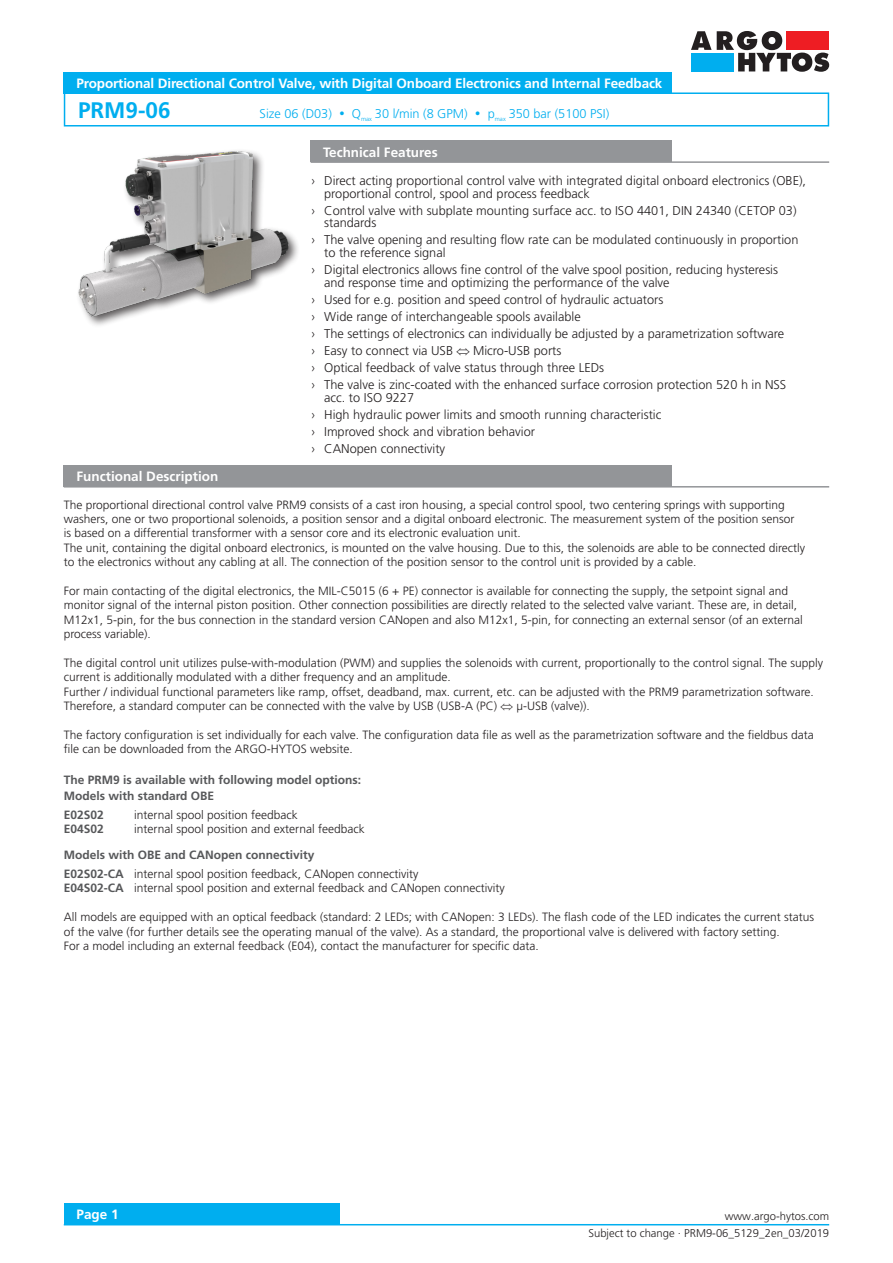
<style>
.page{position:relative;width:893px;height:1263px;background:#fff}
.page>*{position:absolute;margin:0;border:0;box-sizing:border-box;transform-origin:0 0}
._01_Headline_blue{font:700 22.5px "Frutiger LT Pro";color:#00aeef}
._03_Headline_white{font:700 13.5px "Frutiger LT Pro";letter-spacing:-.01em;color:#fff}
.t1{font:300 12.75px/12.8px "Frutiger LT Pro";color:#231f20}
._02_Headline_small_b{font:300 12.75px "Frutiger LT Pro";color:#00aeef}
._06_Text{font:300 12px/14.4px "Frutiger LT Pro";color:#231f20}
._05_Subline_Copytext{font:700 12px "Frutiger LT Pro";color:#57585a}
._06_Text-2{font:700 12px "Frutiger LT Pro";color:#57585a}
.t2{font:300 11.25px "Frutiger LT Pro";color:#231f20}
.s1{font-weight:700;color:#57585a}
</style>
<div class="page">
<div style="left:64px;top:92px;width:765px;height:34px;border:2px solid #00aeef"></div>
<img style="left:78px;top:150px;width:220px;height:174px">
<svg style="left:691px;top:31px;width:138px;height:41px"></svg>
<hr style="left:64px;top:1224px;width:765px;height:1px;background:#00aeef">
<div style="left:64px;top:1203px;width:276px;height:22px;background:#00aeef"></div>
<div style="left:64px;top:72px;width:608px;height:22px;background:#00aeef"></div>
<div style="left:310px;top:141px;width:362px;height:21px;background:#939598"></div>
<hr style="left:311px;top:161px;width:518px;height:2px;background:#939598">
<div style="left:64px;top:465px;width:608px;height:22px;background:#939598"></div>
<hr style="left:64px;top:486px;width:765px;height:1px;background:#939598">
<p class="_03_Headline_white" style="left:77px;top:75px;width:587px">Proportional Directional Control Valve, with Digital Onboard Electronics and Internal Feedback</p>
<p class="_01_Headline_blue" style="left:78px;top:97px;width:94px">PRM9-06</p>
<p class="_02_Headline_small_b" style="left:260px;top:106px;width:351px">Size 06 (D03) • Q<sub>max</sub> 30 l/min (8 GPM) • p<sub>max</sub> 350 bar (5100 PSI)</p>
<p class="_03_Headline_white" style="left:323px;top:144px;width:116px">Technical Features</p>
<p class="_03_Headline_white" style="left:77px;top:469px;width:143px">Functional Description</p>
<p class="t1" style="left:324px;top:174px;width:483px;text-indent:-13px">› Direct acting proportional control valve with integrated digital onboard electronics (OBE), proportional control, spool and process feedback</p>
<p class="t1" style="left:324px;top:204px;width:474px;text-indent:-13px">› Control valve with subplate mounting surface acc. to ISO 4401, DIN 24340 (CETOP 03) standards</p>
<p class="t1" style="left:324px;top:234px;width:476px;text-indent:-13px">› The valve opening and resulting flow rate can be modulated continuously in proportion to the reference signal</p>
<p class="t1" style="left:324px;top:264px;width:455px;text-indent:-13px">› Digital electronics allows fine control of the valve spool position, reducing hysteresis and response time and optimizing the performance of the valve</p>
<p class="t1" style="left:311px;top:293px;width:353px">› Used for e.g. position and speed control of hydraulic actuators</p>
<p class="t1" style="left:311px;top:310px;width:271px">› Wide range of interchangeable spools available</p>
<p class="t1" style="left:311px;top:327px;width:474px">› The settings of electronics can individually be adjusted by a parametrization software</p>
<p class="t1" style="left:311px;top:344px;width:252px">› Easy to connect via USB ⇔ Micro-USB ports</p>
<p class="t1" style="left:311px;top:361px;width:294px">› Optical feedback of valve status through three LEDs</p>
<p class="t1" style="left:324px;top:378px;width:464px;text-indent:-13px">› The valve is zinc-coated with the enhanced surface corrosion protection 520 h in NSS acc. to ISO 9227</p>
<p class="t1" style="left:311px;top:408px;width:351px">› High hydraulic power limits and smooth running characteristic</p>
<p class="t1" style="left:311px;top:425px;width:225px">› Improved shock and vibration behavior</p>
<p class="t1" style="left:311px;top:442px;width:135px">› CANopen connectivity</p>
<p class="_06_Text" style="left:64px;top:497px;width:732px">The proportional directional control valve PRM9 consists of a cast iron housing, a special control spool, two centering springs with supporting washers, one or two proportional solenoids, a position sensor and a digital onboard electronic. The measurement system of the position sensor is based on a differential transformer with a sensor core and its electronic evaluation unit.</p>
<p class="_06_Text" style="left:64px;top:540px;width:743px">The unit, containing the digital onboard electronics, is mounted on the valve housing. Due to this, the solenoids are able to be connected directly to the electronics without any cabling at all. The connection of the position sensor to the control unit is provided by a cable.</p>
<p class="_06_Text" style="left:64px;top:584px;width:741px">For main contacting of the digital electronics, the MIL-C5015 (6 + PE) connector is available for connecting the supply, the setpoint signal and monitor signal of the internal piston position. Other connection possibilities are directly related to the selected valve variant. These are, in detail, M12x1, 5-pin, for the bus connection in the standard version CANopen and also M12x1, 5-pin, for connecting an external sensor (of an external process variable).</p>
<p class="_06_Text" style="left:64px;top:656px;width:761px">The digital control unit utilizes pulse-with-modulation (PWM) and supplies the solenoids with current, proportionally to the control signal. The supply current is additionally modulated with a dither frequency and an amplitude.</p>
<p class="_06_Text" style="left:64px;top:684px;width:752px">Further / individual functional parameters like ramp, offset, deadband, max. current, etc. can be adjusted with the PRM9 parametrization software.<br>Therefore, a standard computer can be connected with the valve by USB (USB-A (PC) ⇔ µ-USB (valve)).</p>
<p class="_06_Text" style="left:64px;top:728px;width:751px">The factory configuration is set individually for each valve. The configuration data file as well as the parametrization software and the fieldbus data file can be downloaded from the ARGO-HYTOS website.</p>
<p class="_05_Subline_Copytext" style="left:64px;top:772px;width:299px">The PRM9 is available with following model options:</p>
<p class="_05_Subline_Copytext" style="left:64px;top:789px;width:152px">Models with standard OBE</p>
<p class="_06_Text-2" style="left:64px;top:807px;width:42px">E02S02</p>
<p class="_06_Text" style="left:134px;top:807px;width:165px">internal spool position feedback</p>
<p class="_06_Text-2" style="left:64px;top:822px;width:42px">E04S02</p>
<p class="_06_Text" style="left:134px;top:822px;width:232px">internal spool position and external feedback</p>
<p class="_05_Subline_Copytext" style="left:64px;top:848px;width:252px">Models with OBE and CANopen connectivity</p>
<p class="_06_Text" style="left:64px;top:867px;width:356px"><span class="s1">E02S02-CA</span> internal spool position feedback, CANopen connectivity</p>
<p class="_06_Text" style="left:64px;top:881px;width:442px"><span class="s1">E04S02-CA</span> internal spool position and external feedback and CANopen connectivity</p>
<p class="_06_Text" style="left:64px;top:910px;width:752px">All models are equipped with an optical feedback (standard: 2 LEDs; with CANopen: 3 LEDs). The flash code of the LED indicates the current status of the valve (for further details see the operating manual of the valve). As a standard, the proportional valve is delivered with factory setting.</p>
<p class="_06_Text" style="left:64px;top:939px;width:477px">For a model including an external feedback (E04), contact the manufacturer for specific data.</p>
<p class="_03_Headline_white" style="left:77px;top:1206px;width:44px">Page 1</p>
<p class="t2" style="left:725px;top:1210px;width:106px">www.argo-hytos.com</p>
<p class="t2" style="left:588px;top:1227px;width:242px">Subject to change · PRM9-06_5129_2en_03/2019</p>
</div>
